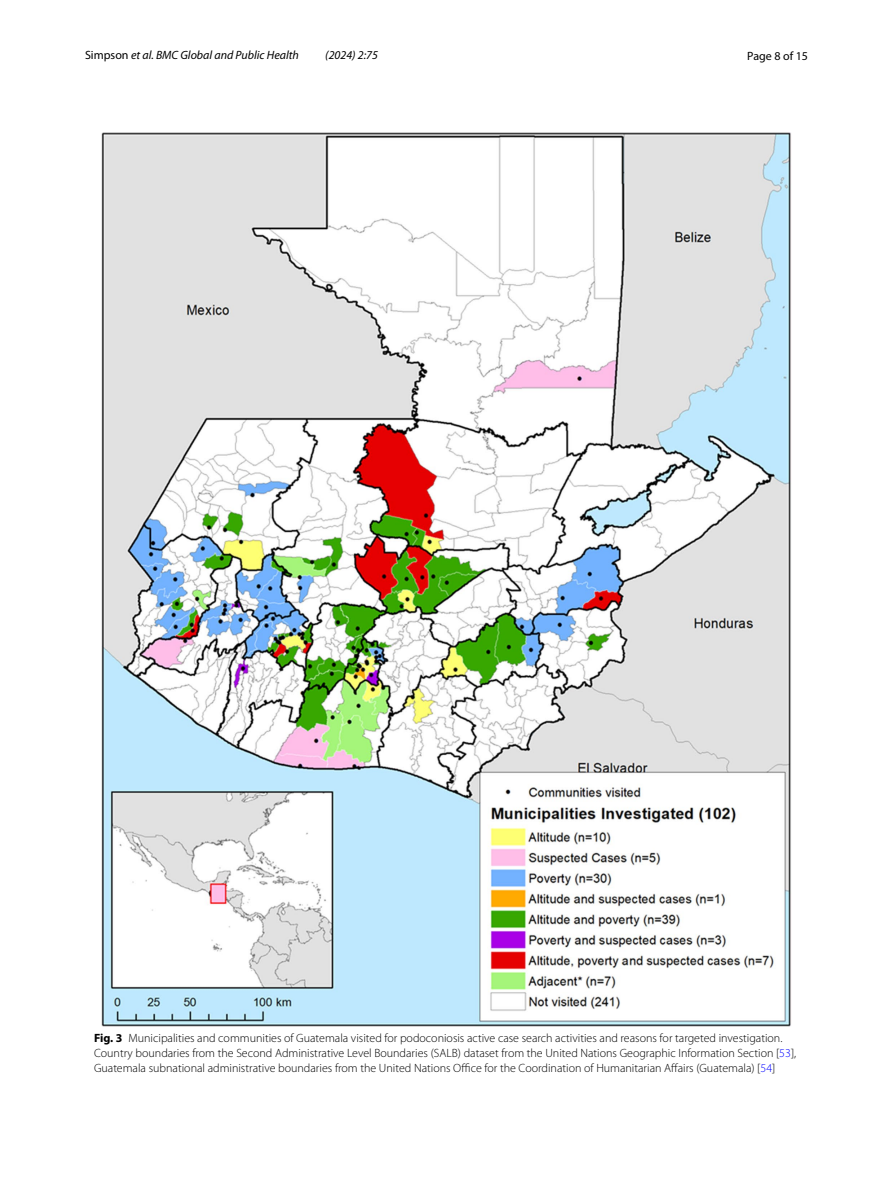
<style>
.page{position:relative;width:893px;height:1187px;background:#fff}
.page>*{position:absolute;margin:0;border:0;box-sizing:border-box;transform-origin:0 0}
.t1{font:300 12px/15px "Myriad Pro";color:#000}
.t2{font:italic 12px "Myriad Pro";color:#000}
.t3{font:12px "Myriad Pro";color:#000}
.s1{font-style:normal}
.s2{font-weight:700}
.s3{color:#00f}
</style>
<div class="page">
<img style="left:101px;top:133px;width:690px;height:893px">
<p class="t2" style="left:85px;top:48px;width:215px"><span class="s1">Simpson</span> et al. BMC Global and Public Health</p>
<p class="t2" style="left:325px;top:48px;width:54px">(2024) 2:75</p>
<p class="t3" style="left:747px;top:48px;width:62px">Page 8 of 15</p>
<p class="t1" style="left:94px;top:1030px;width:704px"><span class="s2">Fig. 3</span> Municipalities and communities of Guatemala visited for podoconiosis active case search activities and reasons for targeted investigation.<br>Country boundaries from the Second Administrative Level Boundaries (SALB) dataset from the United Nations Geographic Information Section [<span class="s3">53</span>],<br>Guatemala subnational administrative boundaries from the United Nations Office for the Coordination of Humanitarian Affairs (Guatemala) [<span class="s3">54</span>]</p>
</div>
